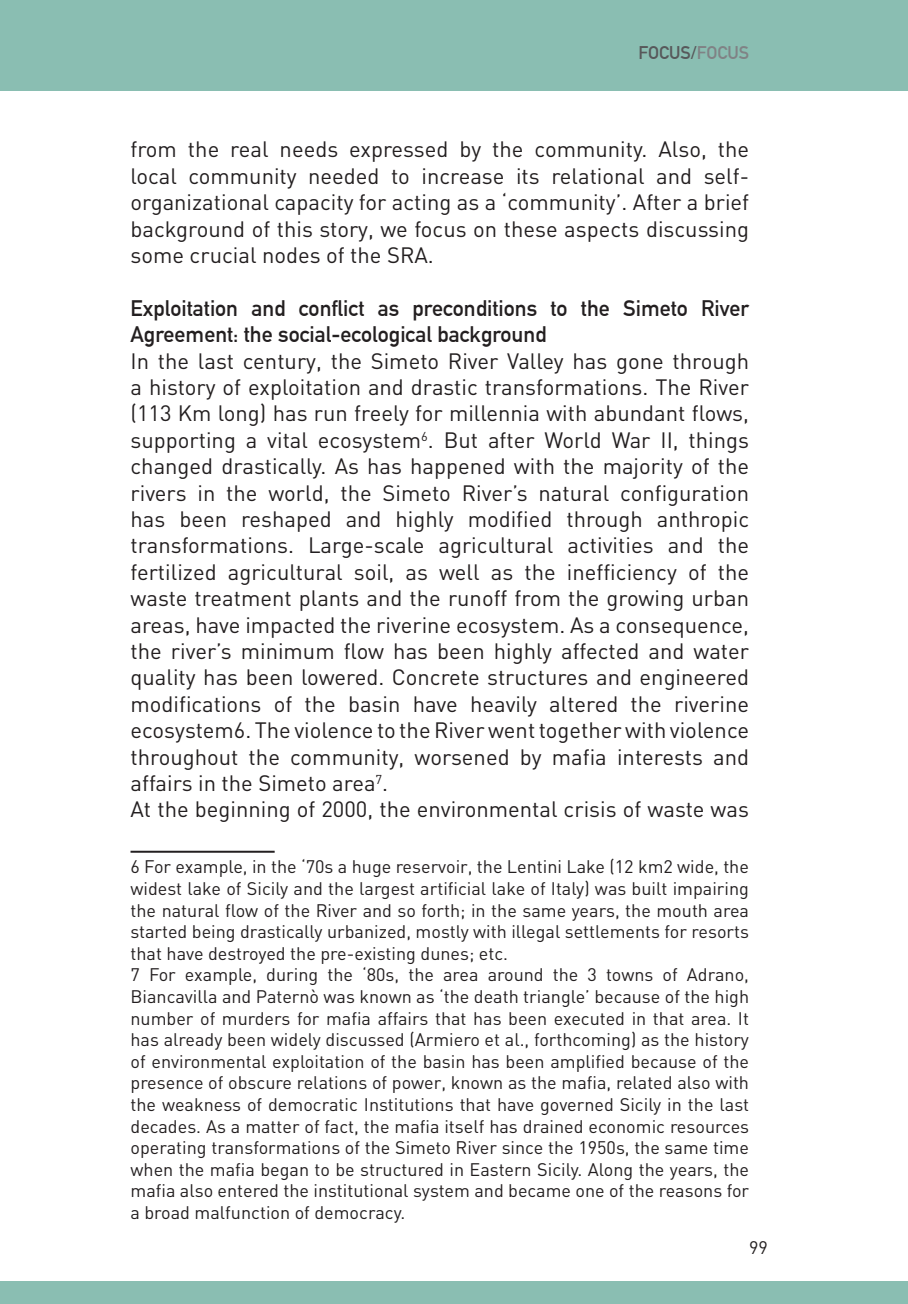
<style>
.page{position:relative;width:908px;height:1304px;background:#fff}
.page>*{position:absolute;margin:0;border:0;box-sizing:border-box;transform-origin:0 0}
.t1{font:22px/26.4px "DIN";color:#231f20;text-align:justify}
.t2{font:700 22px/26.4px "DIN Alternate";color:#231f20}
.note{font:18px/21.6px "DIN";color:#231f20;text-align:justify}
.t3{font:700 18px "DIN Alternate";color:#57585a}
.s1{color:#808285}
</style>
<div class="page">
<div style="left:0;top:0;width:907px;height:90px;background:#8abeb2"></div>
<div style="left:0;top:1281px;width:907px;height:23px;background:#8abeb2"></div>
<hr style="left:130px;top:851px;width:144px;height:2px;background:#231f20">
<p class="t3" style="left:638px;top:39px;width:112px">FOCUS/<span class="s1">FOCUS</span></p>
<p class="t1" style="left:130px;top:136px;width:620px">from the real needs expressed by the community. Also, the local community needed to increase its relational and self&shy;organizational capacity for acting as a ‘community’. After a brief background of this story, we focus on these aspects discussing some crucial nodes of the SRA.</p>
<p class="t2" style="left:130px;top:293px;width:619px">Exploitation and conflict as preconditions to the Simeto River<br>Agreement: the social-ecological background</p>
<p class="t1" style="left:130px;top:347px;width:620px">In the last century, the Simeto River Valley has gone through a history of exploitation and drastic transformations. The River (113 Km long) has run freely for millennia with abundant flows, supporting a vital ecosystem<sup>6</sup>. But after World War II, things changed drastically. As has happened with the majority of the rivers in the world, the Simeto River’s natural configuration has been reshaped and highly modified through anthropic transformations. Large-scale agricultural activities and the fertilized agricultural soil, as well as the inefficiency of the waste treatment plants and the runoff from the growing urban areas, have impacted the riverine ecosystem. As a consequence, the river’s minimum flow has been highly affected and water quality has been lowered. Concrete structures and engineered modifications of the basin have heavily altered the riverine ecosystem6. The violence to the River went together with violence throughout the community, worsened by mafia interests and affairs in the Simeto area<sup>7</sup>.</p>
<p class="t1" style="left:130px;top:796px;width:619px">At the beginning of 2000, the environmental crisis of waste was</p>
<p class="note" style="left:130px;top:856px;width:619px">6 For example, in the ‘70s a huge reservoir, the Lentini Lake (12 km2 wide, the widest lake of Sicily and the largest artificial lake of Italy) was built impairing the natural flow of the River and so forth; in the same years, the mouth area started being drastically urbanized, mostly with illegal settlements for resorts that have destroyed the pre-existing dunes; etc.</p>
<p class="note" style="left:130px;top:964px;width:620px">7 For example, during the ‘80s, the area around the 3 towns of Adrano, Biancavilla and Paternò was known as ‘the death triangle’ because of the high number of murders for mafia affairs that has been executed in that area. It has already been widely discussed (Armiero et al., forthcoming) as the history of environmental exploitation of the basin has been amplified because of the presence of obscure relations of power, known as the mafia, related also with the weakness of democratic Institutions that have governed Sicily in the last decades. As a matter of fact, the mafia itself has drained economic resources operating transformations of the Simeto River since the 1950s, the same time when the mafia began to be structured in Eastern Sicily. Along the years, the mafia also entered the institutional system and became one of the reasons for a broad malfunction of democracy.</p>
<p class="note" style="left:748px;top:1237px;width:20px">99</p>
</div>
